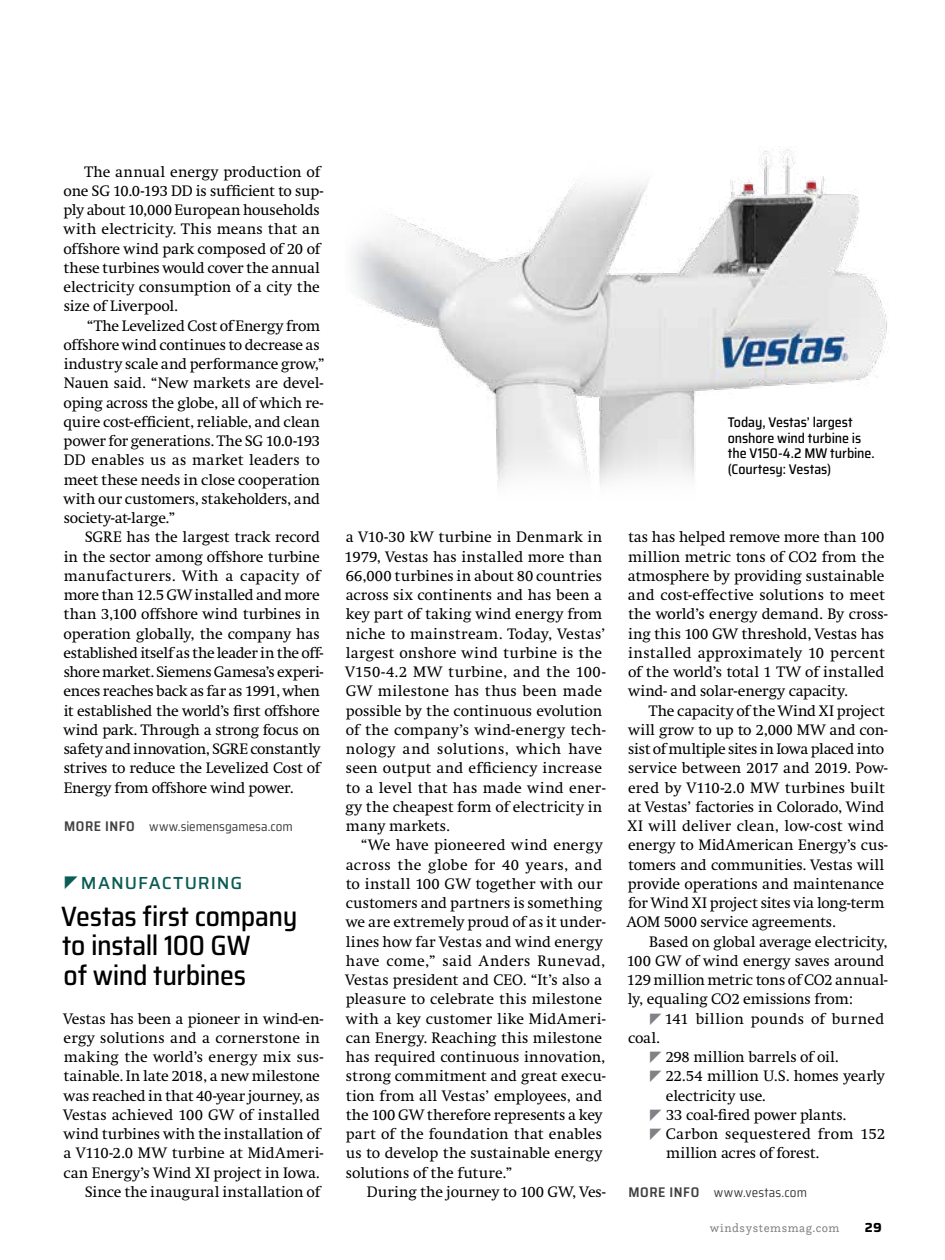
<style>
.page{position:relative;width:945px;height:1260px;background:#fff}
.page>*{position:absolute;margin:0;border:0;box-sizing:border-box;transform-origin:0 0}
.t1{font:500 semi-condensed 28px/29.8px "Saira";letter-spacing:-.015em;color:#000}
.t2{font:500 17.5px "Saira";letter-spacing:.055em;color:#0a5c54}
.t3{font:15.75px/19.2px "Swift";color:#000}
.t4{font:500 semi-condensed 14px/15.8px "Saira";letter-spacing:-.005em;color:#000}
.t5{font:semi-condensed 13.12px "Saira";letter-spacing:.005em;color:#414042}
.t6{font:700 13.12px "Saira";color:#000}
.t7{font:12.25px "Questa Slab";letter-spacing:.05em;color:#808285}
.s1{font-weight:600;font-size:14px}
</style>
<div class="page">
<img style="left:353px;top:146px;width:534px;height:340px">
<p class="t3" style="left:64px;top:162px;width:261px;text-indent:21px">The annual energy production of one SG 10.0-193 DD is sufficient to sup&shy;ply about 10,000 European households with electricity. This means that an offshore wind park composed of 20 of these turbines would cover the annual electricity consumption of a city the size of Liverpool.</p>
<p class="t3" style="left:64px;top:316px;width:263px;text-indent:23px">“The Levelized Cost of Energy from offshore wind continues to decrease as industry scale and performance grow,” Nauen said. “New markets are devel&shy;oping across the globe, all of which re&shy;quire cost-efficient, reliable, and clean power for generations. The SG 10.0-193<br>DD enables us as market leaders to meet these needs in close cooperation with our customers, stakeholders, and society-at-large.”</p>
<p class="t3" style="left:64px;top:528px;width:261px;text-indent:21px">SGRE has the largest track record in the sector among offshore turbine manufacturers. With a capacity of more than 12.5 GW installed and more than 3,100 offshore wind turbines in operation globally, the company has established itself as the leader in the off&shy;shore market. Siemens Gamesa’s experi&shy;ences reaches back as far as 1991, when it established the world’s first offshore wind park. Through a strong focus on safety and innovation, SGRE constantly strives to reduce the Levelized Cost of Energy from offshore wind power.</p>
<p class="t5" style="left:64px;top:817px;width:230px"><span class="s1">MORE INFO</span> www.siemensgamesa.com</p>
<p class="t2" style="left:81px;top:870px;width:163px">MANUFACTURING</p>
<h1 class="t1" style="left:61px;top:901px;width:238px">Vestas first company to install 100 GW<br>of wind turbines</h1>
<p class="t3" style="left:63px;top:1009px;width:261px;text-align:right">Vestas has been a pioneer in wind-en&shy;ergy solutions and a cornerstone in making the world’s energy mix sus&shy;tainable. In late 2018, a new milestone was reached in that 40-year journey, as Vestas achieved 100 GW of installed wind turbines with the installation of a V110-2.0 MW turbine at MidAmeri&shy;can Energy’s Wind XI project in Iowa.<br>Since the inaugural installation of</p>
<p class="t4" style="left:728px;top:414px;width:148px">Today, Vestas’ largest onshore wind turbine is the V150-4.2 MW turbine. (Courtesy: Vestas)</p>
<p class="t3" style="left:345px;top:528px;width:262px">a V10-30 kW turbine in Denmark in 1979, Vestas has installed more than 66,000 turbines in about 80 countries across six continents and has been a key part of taking wind energy from niche to mainstream. Today, Vestas’ largest onshore wind turbine is the V150-4.2 MW turbine, and the 100- GW milestone has thus been made possible by the continuous evolution of the company’s wind-energy tech&shy;nology and solutions, which have seen output and efficiency increase to a level that has made wind ener&shy;gy the cheapest form of electricity in many markets.</p>
<p class="t3" style="left:346px;top:836px;width:261px;text-indent:15px">“We have pioneered wind energy across the globe for 40 years, and to install 100 GW together with our customers and partners is something we are extremely proud of as it under&shy;lines how far Vestas and wind energy have come,” said Anders Runevad, Vestas president and CEO. “It’s also a pleasure to celebrate this milestone with a key customer like MidAmeri&shy;can Energy. Reaching this milestone has required continuous innovation, strong commitment and great execu&shy;tion from all Vestas’ employees, and the 100 GW therefore represents a key part of the foundation that enables us to develop the sustainable energy solutions of the future.”</p>
<p class="t3" style="left:367px;top:1182px;width:240px">During the journey to 100 GW, Ves-</p>
<p class="t3" style="left:628px;top:528px;width:261px">tas has helped remove more than 100 million metric tons of CO2 from the atmosphere by providing sustainable and cost-effective solutions to meet the world’s energy demand. By cross&shy;ing this 100 GW threshold, Vestas has installed approximately 10 percent of the world’s total 1 TW of installed wind- and solar-energy capacity.</p>
<p class="t3" style="left:627px;top:701px;width:262px;text-indent:22px">The capacity of the Wind XI project will grow to up to 2,000 MW and con&shy;sist of multiple sites in Iowa placed into service between 2017 and 2019. Pow&shy;ered by V110-2.0 MW turbines built at Vestas’ factories in Colorado, Wind XI will deliver clean, low-cost wind energy to MidAmerican Energy’s cus&shy;tomers and communities. Vestas will provide operations and maintenance for Wind XI project sites via long-term AOM 5000 service agreements.</p>
<p class="t3" style="left:627px;top:932px;width:262px;text-indent:22px">Based on global average electricity, 100 GW of wind energy saves around 129 million metric tons of CO2 annual&shy;ly, equaling CO2 emissions from:</p>
<p class="t3" style="left:665px;top:1009px;width:221px">141 billion pounds of burned</p>
<p class="t3" style="left:628px;top:1028px;width:33px">coal.</p>
<p class="t3" style="left:665px;top:1048px;width:221px">298 million barrels of oil.<br>22.54 million U.S. homes yearly electricity use.<br>33 coal-fired power plants.<br>Carbon sequestered from 152 million acres of forest.</p>
<p class="t5" style="left:629px;top:1183px;width:180px"><span class="s1">MORE INFO</span> www.vestas.com</p>
<p class="t7" style="left:710px;top:1220px;width:131px">windsystemsmag.com</p>
<p class="t6" style="left:865px;top:1218px;width:19px">29</p>
</div>
